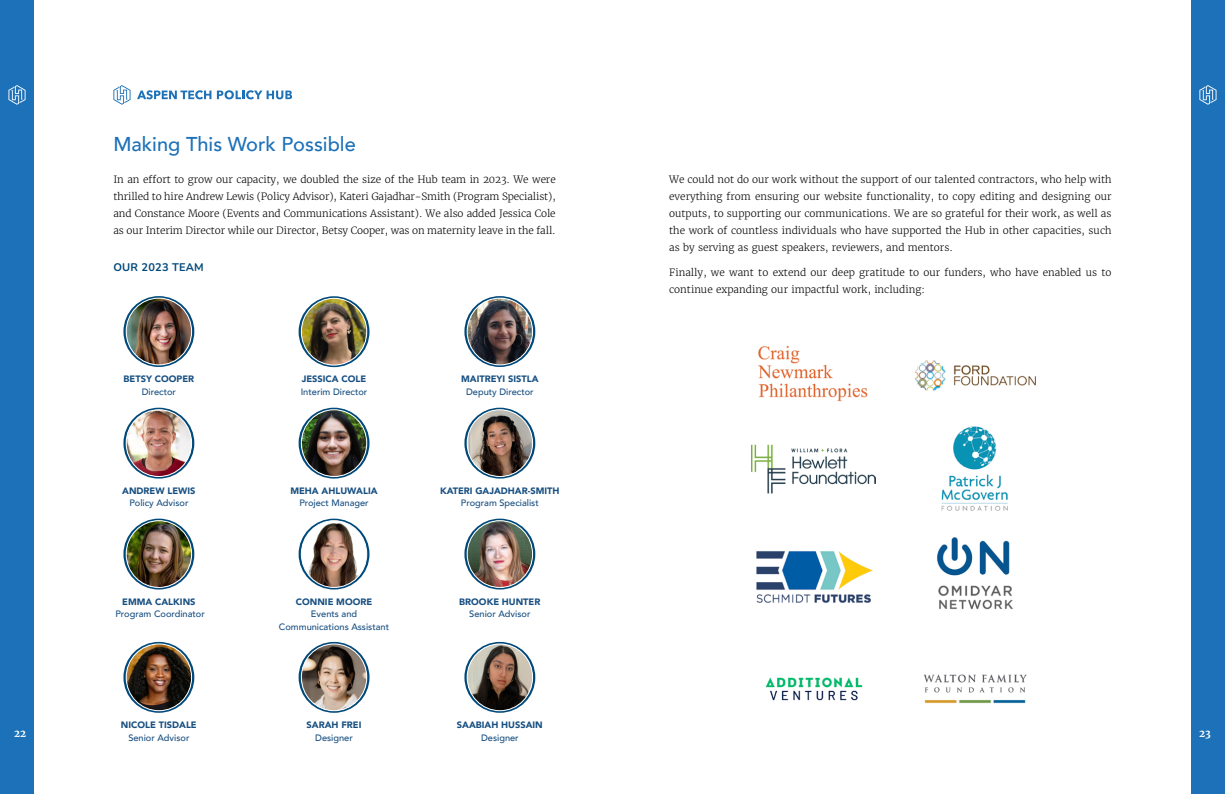
<style>
.page{position:relative;width:1225px;height:794px;background:#fff}
.page>*{position:absolute;margin:0;border:0;box-sizing:border-box;transform-origin:0 0}
.t1{font:500 20px "Avenir";color:#1d71b8}
.t2{font:700 11px "Nunito";letter-spacing:.02em;color:#00497b}
.t3{font:300 10px/17px "Merriweather";color:#000;text-align:justify}
.t4{font:700 10px "Merriweather";color:#fff}
.t5{font:500 9.2px/12.7px "Avenir";color:#174f81;text-align:center}
.t6{font:900 9.2px "Avenir";color:#174f81}
</style>
<div class="page">
<div style="left:1191px;top:0;width:34px;height:794px;background:#1d71b8"></div>
<svg style="left:1199px;top:85px;width:17px;height:20px"></svg>
<div style="left:0;top:0;width:34px;height:794px;background:#1d71b8"></div>
<svg style="left:8px;top:85px;width:18px;height:20px"></svg>
<svg style="left:113px;top:85px;width:17px;height:20px"></svg>
<svg style="left:137px;top:90px;width:74px;height:9px"></svg>
<svg style="left:217px;top:90px;width:75px;height:9px"></svg>
<svg style="left:464px;top:296px;width:71px;height:71px"></svg>
<img style="left:467px;top:298px;width:65px;height:67px">
<div style="left:467px;top:298px;width:66px;height:67px;border:1px solid #fff;border-radius:50%"></div>
<svg style="left:299px;top:296px;width:70px;height:71px"></svg>
<img style="left:301px;top:298px;width:66px;height:67px">
<div style="left:301px;top:298px;width:66px;height:67px;border:1px solid #fff;border-radius:50%"></div>
<svg style="left:123px;top:296px;width:71px;height:71px"></svg>
<img style="left:126px;top:298px;width:66px;height:67px">
<div style="left:126px;top:298px;width:66px;height:67px;border:1px solid #fff;border-radius:50%"></div>
<svg style="left:123px;top:408px;width:71px;height:70px"></svg>
<img style="left:126px;top:410px;width:66px;height:66px">
<div style="left:126px;top:409px;width:66px;height:68px;border:1px solid #fff;border-radius:50%"></div>
<svg style="left:464px;top:408px;width:71px;height:70px"></svg>
<img style="left:467px;top:410px;width:65px;height:66px">
<div style="left:467px;top:409px;width:66px;height:68px;border:1px solid #fff;border-radius:50%"></div>
<svg style="left:299px;top:408px;width:70px;height:70px"></svg>
<img style="left:301px;top:410px;width:66px;height:66px">
<div style="left:301px;top:409px;width:66px;height:68px;border:1px solid #fff;border-radius:50%"></div>
<svg style="left:123px;top:642px;width:71px;height:71px"></svg>
<img style="left:126px;top:644px;width:66px;height:66px">
<div style="left:126px;top:643px;width:66px;height:68px;border:1px solid #fff;border-radius:50%"></div>
<svg style="left:299px;top:642px;width:70px;height:71px"></svg>
<img style="left:301px;top:644px;width:66px;height:66px">
<div style="left:301px;top:643px;width:66px;height:68px;border:1px solid #fff;border-radius:50%"></div>
<svg style="left:464px;top:642px;width:71px;height:71px"></svg>
<img style="left:467px;top:644px;width:65px;height:66px">
<div style="left:467px;top:643px;width:66px;height:68px;border:1px solid #fff;border-radius:50%"></div>
<svg style="left:299px;top:518px;width:70px;height:71px"></svg>
<img style="left:301px;top:521px;width:66px;height:66px">
<div style="left:301px;top:520px;width:66px;height:68px;border:1px solid #fff;border-radius:50%"></div>
<svg style="left:123px;top:518px;width:71px;height:71px"></svg>
<img style="left:126px;top:521px;width:66px;height:66px">
<div style="left:126px;top:520px;width:66px;height:68px;border:1px solid #fff;border-radius:50%"></div>
<svg style="left:464px;top:518px;width:71px;height:71px"></svg>
<img style="left:467px;top:521px;width:65px;height:66px">
<div style="left:467px;top:520px;width:66px;height:68px;border:1px solid #fff;border-radius:50%"></div>
<img style="left:757px;top:346px;width:111px;height:56px">
<img style="left:937px;top:537px;width:76px;height:73px">
<img style="left:765px;top:677px;width:98px;height:24px">
<img style="left:923px;top:674px;width:104px;height:30px">
<img style="left:915px;top:360px;width:121px;height:31px">
<img style="left:751px;top:444px;width:124px;height:50px">
<img style="left:756px;top:551px;width:117px;height:52px">
<img style="left:941px;top:426px;width:67px;height:85px">
<h1 class="t1" style="left:113px;top:127px;width:244px">Making This Work Possible</h1>
<p class="t3" style="left:113px;top:170px;width:444px">In an effort to grow our capacity, we doubled the size of the Hub team in 2023. We were thrilled to hire Andrew Lewis (Policy Advisor), Kateri Gajadhar-Smith (Program Specialist), and Constance Moore (Events and Communications Assistant). We also added Jessica Cole as our Interim Director while our Director, Betsy Cooper, was on maternity leave in the fall.</p>
<p class="t2" style="left:113px;top:259px;width:92px">OUR 2023 TEAM</p>
<p class="t6" style="left:124px;top:371px;width:72px">BETSY COOPER</p>
<p class="t5" style="left:142px;top:385px;width:36px">Director</p>
<p class="t6" style="left:302px;top:371px;width:66px">JESSICA COLE</p>
<p class="t5" style="left:301px;top:385px;width:68px">Interim Director</p>
<p class="t6" style="left:461px;top:371px;width:79px">MAITREYI SISTLA</p>
<p class="t5" style="left:466px;top:385px;width:69px">Deputy Director</p>
<p class="t6" style="left:122px;top:482px;width:75px">ANDREW LEWIS</p>
<p class="t5" style="left:129px;top:496px;width:61px">Policy Advisor</p>
<p class="t6" style="left:290px;top:482px;width:89px">MEHA AHLUWALIA</p>
<p class="t5" style="left:299px;top:496px;width:71px">Project Manager</p>
<p class="t6" style="left:440px;top:482px;width:121px">KATERI GAJADHAR-SMITH</p>
<p class="t5" style="left:461px;top:496px;width:79px">Program Specialist</p>
<p class="t6" style="left:122px;top:593px;width:75px">EMMA CALKINS</p>
<p class="t5" style="left:115px;top:607px;width:91px">Program Coordinator</p>
<p class="t6" style="left:296px;top:593px;width:78px">CONNIE MOORE</p>
<p class="t5" style="left:279px;top:607px;width:112px">Events and<br>Communications Assistant</p>
<p class="t6" style="left:459px;top:593px;width:83px">BROOKE HUNTER</p>
<p class="t5" style="left:469px;top:607px;width:63px">Senior Advisor</p>
<p class="t3" style="left:669px;top:171px;width:444px">We could not do our work without the support of our talented contractors, who help with everything from ensuring our website functionality, to copy editing and designing our outputs, to supporting our communications. We are so grateful for their work, as well as the work of countless individuals who have supported the Hub in other capacities, such as by serving as guest speakers, reviewers, and mentors.</p>
<p class="t3" style="left:669px;top:264px;width:444px">Finally, we want to extend our deep gratitude to our funders, who have enabled us to continue expanding our impactful work, including:</p>
<p class="t6" style="left:121px;top:716px;width:77px">NICOLE TISDALE</p>
<p class="t5" style="left:128px;top:730px;width:63px">Senior Advisor</p>
<p class="t6" style="left:307px;top:716px;width:56px">SARAH FREI</p>
<p class="t5" style="left:315px;top:730px;width:39px">Designer</p>
<p class="t6" style="left:457px;top:716px;width:87px">SAABIAH HUSSAIN</p>
<p class="t5" style="left:481px;top:730px;width:39px">Designer</p>
<p class="t4" style="left:14px;top:726px;width:14px">22</p>
<p class="t4" style="left:1199px;top:726px;width:13px">23</p>
</div>
